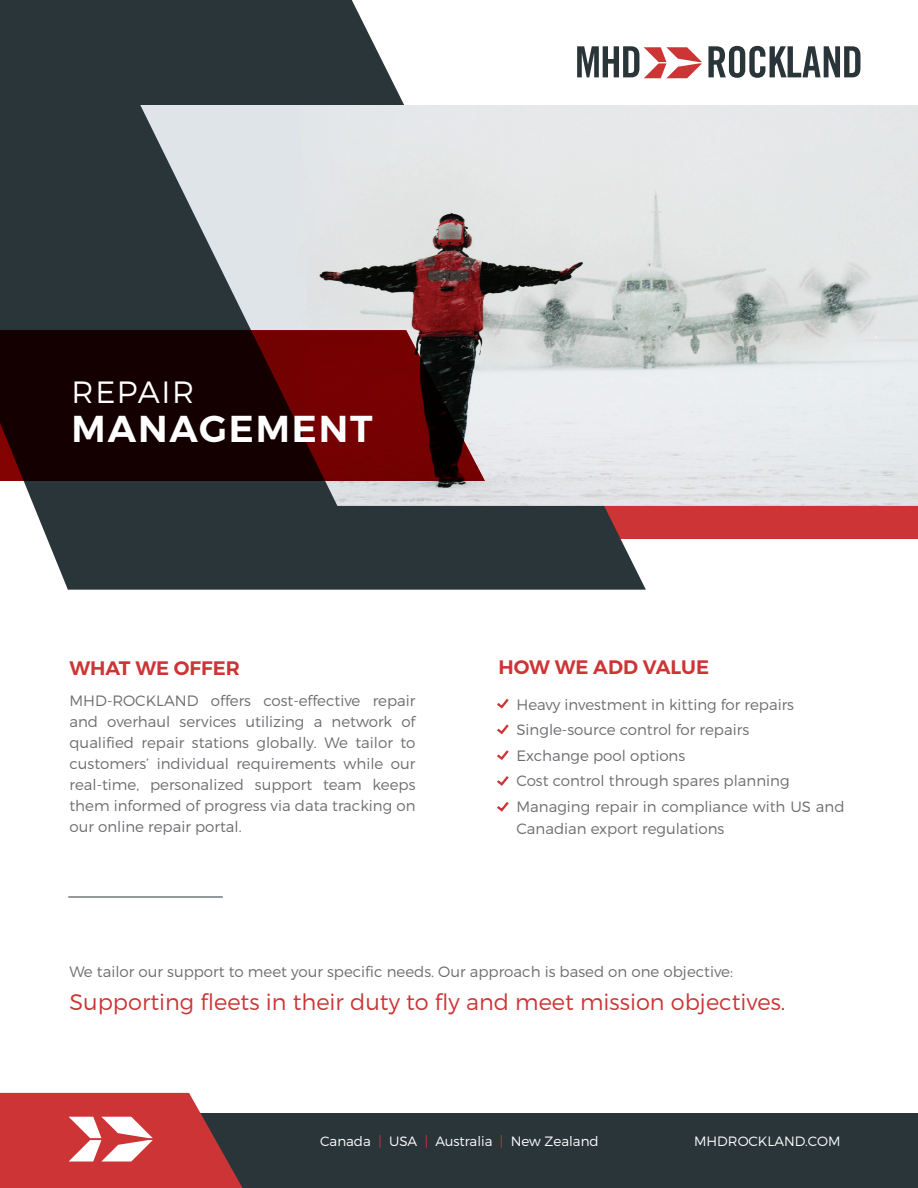
<style>
.page{position:relative;width:918px;height:1188px;background:#fff}
.page>*{position:absolute;margin:0;border:0;box-sizing:border-box;transform-origin:0 0}
.t1{font:600 37.5px "Montserrat";letter-spacing:.05em;color:#fff}
.t2{font:300 30.75px "Montserrat";letter-spacing:.05em;color:#fff}
.t3{font:300 22.5px "Montserrat";color:#cd3435}
.t4{font:600 19.5px "Montserrat";color:#cd3435}
.t5{font:300 15px/21px "Montserrat";color:#6c6d70}
.t6{font:300 13.5px "Montserrat";color:#fff}
.s1{color:#cd3435}
</style>
<div class="page">
<div style="left:173px;top:1113px;width:745px;height:75px;background:#2a353a"></div>
<div style="left:584px;top:491px;width:334px;height:48px;background:#cd3435"></div>
<svg style="left:0;top:1092px;width:243px;height:96px"></svg>
<svg style="left:497px;top:698px;width:12px;height:11px"></svg>
<svg style="left:497px;top:724px;width:12px;height:11px"></svg>
<svg style="left:497px;top:750px;width:12px;height:10px"></svg>
<svg style="left:497px;top:776px;width:12px;height:10px"></svg>
<svg style="left:497px;top:802px;width:12px;height:10px"></svg>
<svg style="left:0;top:0;width:646px;height:590px;fill:#2a353a"></svg>
<hr style="left:68px;top:897px;width:155px;height:1px;background:#2a353a">
<svg style="left:577px;top:46px;width:125px;height:32px"></svg>
<svg style="left:708px;top:46px;width:152px;height:32px"></svg>
<img style="left:140px;top:105px;width:778px;height:401px">
<svg style="left:0;top:330px;width:485px;height:151px;background:#360707"></svg>
<h2 class="t2" style="left:72px;top:373px;width:124px">REPAIR</h2>
<h1 class="t1" style="left:72px;top:405px;width:302px">MANAGEMENT</h1>
<h3 class="t4" style="left:69px;top:656px;width:172px">WHAT WE OFFER</h3>
<h3 class="t4" style="left:498px;top:655px;width:212px">HOW WE ADD VALUE</h3>
<p class="t5" style="left:69px;top:690px;width:348px;text-align:justify">MHD-ROCKLAND offers cost-effective repair and overhaul services utilizing a network of qualified repair stations globally. We tailor to customers’ individual requirements while our real-time, personalized support team keeps them informed of progress via data tracking on our online repair portal.</p>
<p class="t5" style="left:516px;top:691px;width:330px;line-height:25.5px">Heavy investment in kitting for repairs Single-source control for repairs<br>Exchange pool options<br>Cost control through spares planning Managing repair in compliance with US and</p>
<p class="t5" style="left:516px;top:818px;width:209px">Canadian export regulations</p>
<p class="t5" style="left:69px;top:961px;width:665px">We tailor our support to meet your specific needs. Our approach is based on one objective:</p>
<h3 class="t3" style="left:69px;top:988px;width:717px">Supporting fleets in their duty to fly and meet mission objectives.</h3>
<p class="t6" style="left:320px;top:1133px;width:280px">Canada <span class="s1">|</span> USA <span class="s1">|</span> Australia <span class="s1">|</span> New Zealand</p>
<p class="t6" style="left:694px;top:1133px;width:148px">MHDROCKLAND.COM</p>
</div>
